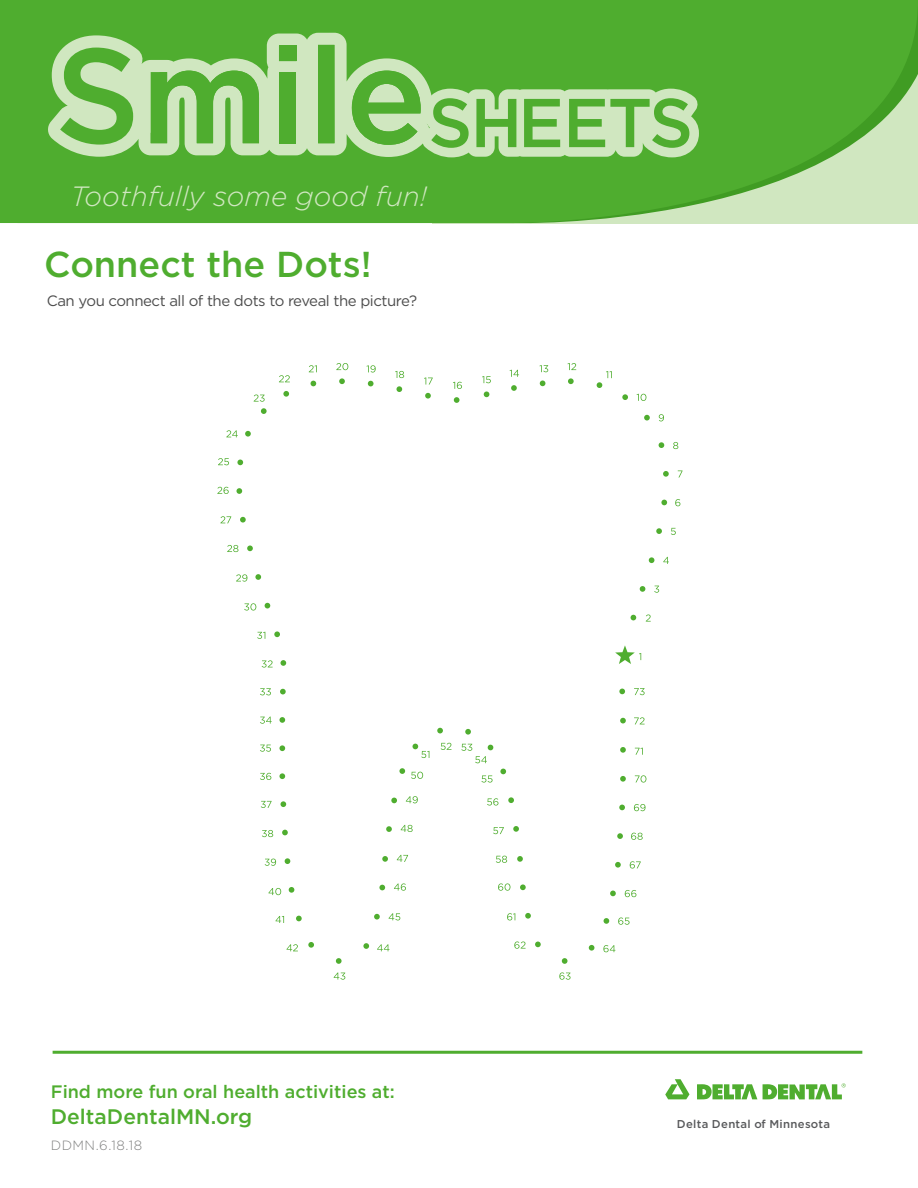
<style>
.page{position:relative;width:918px;height:1188px;background:#fff}
.page>*{position:absolute;margin:0;border:0;box-sizing:border-box;transform-origin:0 0}
.t1{font:500 36px "Gotham";color:#4fad2f}
.t2{font:italic 300 27.9px "Gotham";color:#d0e7c0}
.t3{font:500 21px "Gotham";color:#4fad2f}
.t4{font:500 18px "Gotham";color:#4fad2f}
.t5{font:15px "Gotham";letter-spacing:-.03em;color:#4c4c4c}
.t6{font:300 13.35px "Gotham";letter-spacing:.035em;color:#808180}
.t7{font:500 11.4px "Gotham";letter-spacing:.03em;color:#58595b}
</style>
<div class="page">
<svg style="left:631px;top:615px;width:5px;height:5px"></svg>
<svg style="left:659px;top:442px;width:5px;height:6px"></svg>
<svg style="left:644px;top:415px;width:6px;height:6px"></svg>
<svg style="left:622px;top:394px;width:6px;height:6px"></svg>
<svg style="left:568px;top:378px;width:6px;height:6px"></svg>
<svg style="left:540px;top:381px;width:5px;height:5px"></svg>
<svg style="left:511px;top:385px;width:6px;height:6px"></svg>
<svg style="left:484px;top:391px;width:5px;height:6px"></svg>
<svg style="left:454px;top:397px;width:5px;height:6px"></svg>
<svg style="left:425px;top:393px;width:6px;height:6px"></svg>
<svg style="left:397px;top:386px;width:5px;height:6px"></svg>
<svg style="left:368px;top:381px;width:6px;height:5px"></svg>
<svg style="left:339px;top:378px;width:6px;height:6px"></svg>
<svg style="left:311px;top:381px;width:5px;height:5px"></svg>
<svg style="left:283px;top:391px;width:6px;height:6px"></svg>
<svg style="left:261px;top:408px;width:6px;height:6px"></svg>
<svg style="left:245px;top:431px;width:6px;height:6px"></svg>
<svg style="left:237px;top:460px;width:6px;height:5px"></svg>
<svg style="left:236px;top:488px;width:6px;height:6px"></svg>
<svg style="left:240px;top:517px;width:6px;height:6px"></svg>
<svg style="left:247px;top:546px;width:6px;height:5px"></svg>
<svg style="left:255px;top:574px;width:6px;height:6px"></svg>
<svg style="left:265px;top:603px;width:5px;height:5px"></svg>
<svg style="left:274px;top:631px;width:6px;height:6px"></svg>
<svg style="left:281px;top:660px;width:5px;height:6px"></svg>
<svg style="left:280px;top:689px;width:6px;height:5px"></svg>
<svg style="left:279px;top:717px;width:6px;height:6px"></svg>
<svg style="left:279px;top:745px;width:6px;height:6px"></svg>
<svg style="left:279px;top:773px;width:6px;height:6px"></svg>
<svg style="left:281px;top:801px;width:5px;height:6px"></svg>
<svg style="left:282px;top:830px;width:6px;height:5px"></svg>
<svg style="left:285px;top:858px;width:5px;height:6px"></svg>
<svg style="left:289px;top:887px;width:5px;height:6px"></svg>
<svg style="left:296px;top:916px;width:6px;height:5px"></svg>
<svg style="left:308px;top:942px;width:6px;height:6px"></svg>
<svg style="left:336px;top:958px;width:6px;height:6px"></svg>
<svg style="left:363px;top:943px;width:6px;height:6px"></svg>
<svg style="left:374px;top:914px;width:6px;height:6px"></svg>
<svg style="left:379px;top:885px;width:6px;height:5px"></svg>
<svg style="left:382px;top:856px;width:6px;height:6px"></svg>
<svg style="left:386px;top:826px;width:6px;height:6px"></svg>
<svg style="left:391px;top:798px;width:6px;height:5px"></svg>
<svg style="left:399px;top:768px;width:6px;height:6px"></svg>
<svg style="left:437px;top:728px;width:6px;height:5px"></svg>
<svg style="left:465px;top:729px;width:6px;height:6px"></svg>
<svg style="left:520px;top:884px;width:6px;height:6px"></svg>
<svg style="left:525px;top:913px;width:6px;height:6px"></svg>
<svg style="left:535px;top:942px;width:6px;height:5px"></svg>
<svg style="left:562px;top:958px;width:6px;height:6px"></svg>
<svg style="left:589px;top:945px;width:5px;height:6px"></svg>
<svg style="left:604px;top:918px;width:5px;height:6px"></svg>
<svg style="left:610px;top:891px;width:6px;height:5px"></svg>
<svg style="left:615px;top:862px;width:6px;height:6px"></svg>
<svg style="left:617px;top:833px;width:6px;height:6px"></svg>
<svg style="left:619px;top:805px;width:6px;height:5px"></svg>
<svg style="left:620px;top:776px;width:6px;height:6px"></svg>
<svg style="left:620px;top:747px;width:6px;height:6px"></svg>
<svg style="left:620px;top:718px;width:6px;height:5px"></svg>
<svg style="left:619px;top:689px;width:6px;height:5px"></svg>
<svg style="left:517px;top:856px;width:6px;height:6px"></svg>
<svg style="left:513px;top:826px;width:6px;height:6px"></svg>
<svg style="left:508px;top:797px;width:6px;height:6px"></svg>
<svg style="left:500px;top:769px;width:6px;height:5px"></svg>
<svg style="left:640px;top:586px;width:5px;height:6px"></svg>
<svg style="left:649px;top:557px;width:5px;height:6px"></svg>
<svg style="left:656px;top:528px;width:6px;height:6px"></svg>
<svg style="left:661px;top:500px;width:6px;height:5px"></svg>
<svg style="left:663px;top:471px;width:6px;height:6px"></svg>
<svg style="left:615px;top:645px;width:26px;height:19px"></svg>
<svg style="left:646px;top:614px;width:5px;height:8px"></svg>
<svg style="left:654px;top:586px;width:5px;height:7px"></svg>
<svg style="left:663px;top:557px;width:6px;height:7px"></svg>
<svg style="left:671px;top:528px;width:5px;height:7px"></svg>
<svg style="left:675px;top:499px;width:5px;height:7px"></svg>
<svg style="left:678px;top:470px;width:5px;height:7px"></svg>
<svg style="left:673px;top:442px;width:5px;height:7px"></svg>
<svg style="left:659px;top:414px;width:5px;height:7px"></svg>
<svg style="left:637px;top:394px;width:9px;height:7px"></svg>
<svg style="left:597px;top:371px;width:15px;height:17px"></svg>
<svg style="left:568px;top:363px;width:8px;height:7px"></svg>
<svg style="left:540px;top:365px;width:8px;height:7px"></svg>
<svg style="left:510px;top:370px;width:9px;height:7px"></svg>
<svg style="left:482px;top:376px;width:9px;height:7px"></svg>
<svg style="left:453px;top:382px;width:9px;height:7px"></svg>
<svg style="left:424px;top:377px;width:9px;height:8px"></svg>
<svg style="left:395px;top:371px;width:9px;height:7px"></svg>
<svg style="left:367px;top:365px;width:9px;height:8px"></svg>
<svg style="left:309px;top:365px;width:8px;height:7px"></svg>
<svg style="left:279px;top:375px;width:11px;height:7px"></svg>
<svg style="left:254px;top:395px;width:11px;height:7px"></svg>
<svg style="left:226px;top:430px;width:12px;height:7px"></svg>
<svg style="left:218px;top:458px;width:11px;height:7px"></svg>
<svg style="left:217px;top:487px;width:12px;height:7px"></svg>
<svg style="left:220px;top:516px;width:11px;height:7px"></svg>
<svg style="left:227px;top:545px;width:11px;height:7px"></svg>
<svg style="left:236px;top:574px;width:11px;height:8px"></svg>
<svg style="left:244px;top:603px;width:12px;height:8px"></svg>
<svg style="left:257px;top:632px;width:8px;height:7px"></svg>
<svg style="left:262px;top:660px;width:11px;height:8px"></svg>
<svg style="left:260px;top:688px;width:11px;height:7px"></svg>
<svg style="left:260px;top:717px;width:12px;height:7px"></svg>
<svg style="left:260px;top:745px;width:11px;height:7px"></svg>
<svg style="left:260px;top:773px;width:11px;height:7px"></svg>
<svg style="left:261px;top:801px;width:11px;height:7px"></svg>
<svg style="left:262px;top:830px;width:11px;height:7px"></svg>
<svg style="left:265px;top:859px;width:11px;height:7px"></svg>
<svg style="left:268px;top:888px;width:13px;height:7px"></svg>
<svg style="left:275px;top:916px;width:9px;height:7px"></svg>
<svg style="left:286px;top:944px;width:12px;height:7px"></svg>
<svg style="left:334px;top:973px;width:11px;height:7px"></svg>
<svg style="left:377px;top:944px;width:12px;height:7px"></svg>
<svg style="left:389px;top:913px;width:11px;height:7px"></svg>
<svg style="left:394px;top:883px;width:12px;height:8px"></svg>
<svg style="left:397px;top:855px;width:11px;height:7px"></svg>
<svg style="left:401px;top:825px;width:12px;height:7px"></svg>
<svg style="left:406px;top:796px;width:12px;height:7px"></svg>
<svg style="left:411px;top:772px;width:12px;height:7px"></svg>
<svg style="left:413px;top:744px;width:16px;height:14px"></svg>
<svg style="left:441px;top:743px;width:10px;height:7px"></svg>
<svg style="left:461px;top:744px;width:33px;height:19px"></svg>
<svg style="left:481px;top:775px;width:12px;height:8px"></svg>
<svg style="left:487px;top:798px;width:11px;height:8px"></svg>
<svg style="left:493px;top:827px;width:11px;height:7px"></svg>
<svg style="left:496px;top:856px;width:11px;height:7px"></svg>
<svg style="left:498px;top:883px;width:12px;height:8px"></svg>
<svg style="left:507px;top:913px;width:8px;height:7px"></svg>
<svg style="left:514px;top:941px;width:12px;height:8px"></svg>
<svg style="left:559px;top:972px;width:12px;height:8px"></svg>
<svg style="left:603px;top:945px;width:12px;height:7px"></svg>
<svg style="left:618px;top:917px;width:12px;height:8px"></svg>
<svg style="left:625px;top:890px;width:11px;height:7px"></svg>
<svg style="left:630px;top:861px;width:11px;height:8px"></svg>
<svg style="left:631px;top:833px;width:12px;height:7px"></svg>
<svg style="left:634px;top:804px;width:12px;height:7px"></svg>
<svg style="left:635px;top:775px;width:11px;height:8px"></svg>
<svg style="left:635px;top:748px;width:8px;height:7px"></svg>
<svg style="left:634px;top:717px;width:11px;height:7px"></svg>
<svg style="left:634px;top:688px;width:11px;height:7px"></svg>
<svg style="left:336px;top:363px;width:12px;height:7px"></svg>
<svg style="left:665px;top:1079px;width:24px;height:20px"></svg>
<svg style="left:697px;top:1084px;width:60px;height:16px"></svg>
<svg style="left:763px;top:1083px;width:83px;height:17px"></svg>
<hr style="left:53px;top:1051px;width:809px;height:3px;background:#4fad2f">
<svg style="left:0;top:0;width:918px;height:224px;background:#5db33f"></svg>
<svg style="left:47px;top:33px;width:386px;height:124px;background:#9ace83"></svg>
<svg style="left:60px;top:48px;width:73px;height:97px;background:#91ca79"></svg>
<svg style="left:151px;top:71px;width:108px;height:72px;background:#81c367"></svg>
<div style="left:279px;top:46px;width:17px;height:15px;background:#4fad2f"></div>
<div style="left:280px;top:72px;width:16px;height:71px;background:#4fad2f"></div>
<div style="left:318px;top:45px;width:17px;height:98px;background:#4fad2f"></div>
<svg style="left:352px;top:71px;width:347px;height:86px;background:#90ca78"></svg>
<svg style="left:652px;top:98px;width:37px;height:50px;background:#92cb7a"></svg>
<h2 class="t2" style="left:70px;top:179px;width:358px">Toothfully some good fun!</h2>
<h1 class="t1" style="left:44px;top:240px;width:329px">Connect the Dots!</h1>
<p class="t5" style="left:47px;top:291px;width:372px">Can you connect all of the dots to reveal the picture?</p>
<p class="t4" style="left:51px;top:1080px;width:345px">Find more fun oral health activities at:</p>
<h3 class="t3" style="left:51px;top:1102px;width:203px">DeltaDentalMN.org</h3>
<p class="t6" style="left:51px;top:1137px;width:93px">DDMN.6.18.18</p>
<p class="t7" style="left:677px;top:1117px;width:155px">Delta Dental of Minnesota</p>
</div>
